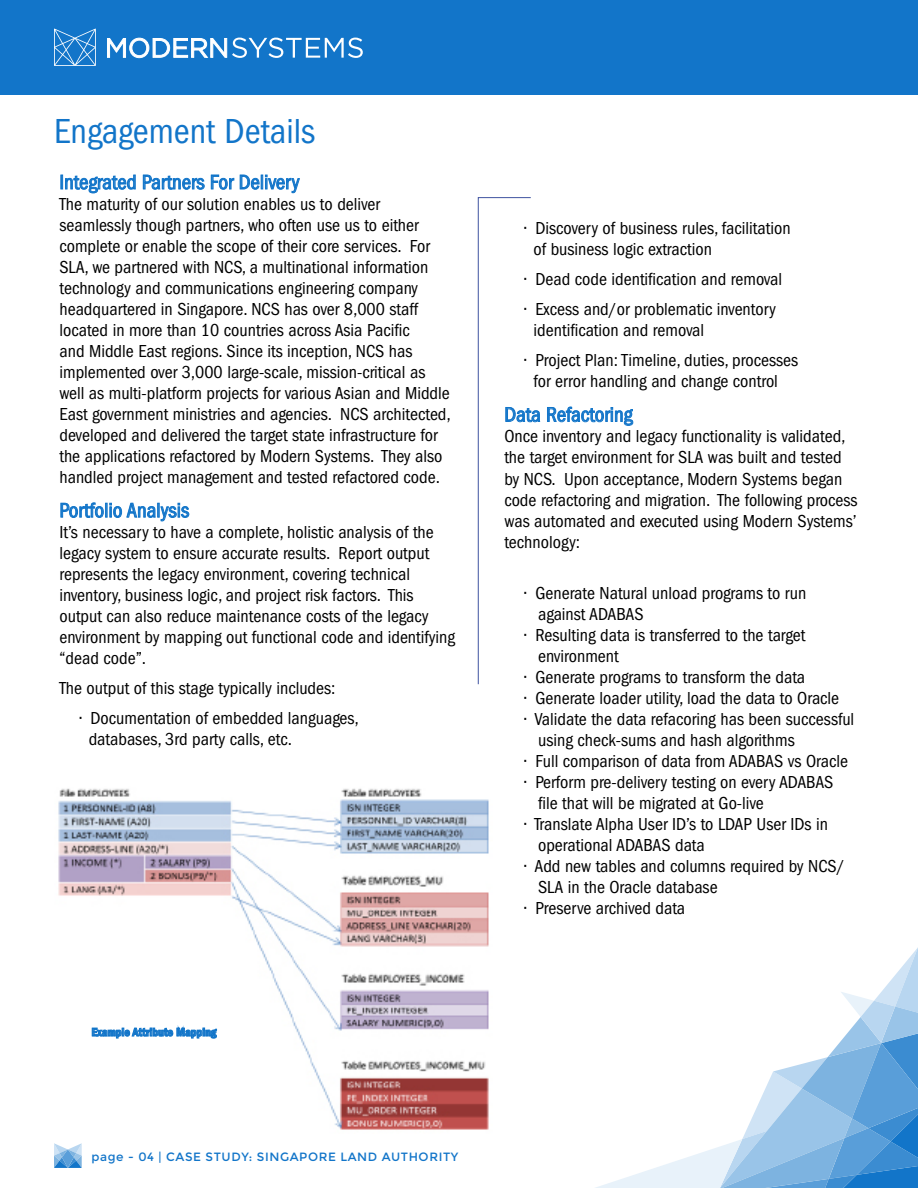
<style>
.page{position:relative;width:918px;height:1188px;background:#fff}
.page>*{position:absolute;margin:0;border:0;box-sizing:border-box;transform-origin:0 0}
.t1{font:condensed 36px "Franklin Gothic";color:#1275c9}
.t2{font:condensed 21px "Franklin Gothic";color:#1275c9}
.t3{font:condensed 18px/21px "Franklin Gothic";color:#000}
.t4{font:12px "Montserrat";letter-spacing:.05em;color:#1275c9}
.t5{font:600 condensed 12px "Franklin Gothic";color:#1275c9}
</style>
<div class="page">
<svg style="left:54px;top:1143px;width:28px;height:25px"></svg>
<svg style="left:595px;top:947px;width:323px;height:241px"></svg>
<div style="left:0;top:0;width:918px;height:94px;background:#1275c9"></div>
<svg style="left:54px;top:29px;width:42px;height:37px"></svg>
<svg style="left:107px;top:37px;width:256px;height:22px"></svg>
<svg style="left:61px;top:174px;width:75px;height:20px"></svg>
<svg style="left:143px;top:174px;width:62px;height:16px"></svg>
<svg style="left:211px;top:174px;width:89px;height:19px"></svg>
<svg style="left:60px;top:502px;width:130px;height:20px"></svg>
<svg style="left:478px;top:197px;width:62px;height:488px"></svg>
<svg style="left:547px;top:406px;width:87px;height:20px"></svg>
<img style="left:58px;top:788px;width:431px;height:342px">
<svg style="left:92px;top:1027px;width:125px;height:12px"></svg>
<h1 class="t1" style="left:54px;top:111px;width:263px">Engagement Details</h1>
<p class="t2" style="left:59px;top:170px;width:241px">Integrated Partners For Delivery</p>
<p class="t3" style="left:59px;top:194px;width:393px">The maturity of our solution enables us to deliver seamlessly though partners, who often use us to either complete or enable the scope of their core services. For SLA, we partnered with NCS, a multinational information technology and communications engineering company headquartered in Singapore. NCS has over 8,000 staff located in more than 10 countries across Asia Pacific<br>and Middle East regions. Since its inception, NCS has implemented over 3,000 large-scale, mission-critical as well as multi-platform projects for various Asian and Middle East government ministries and agencies. NCS architected, developed and delivered the target state infrastructure for the applications refactored by Modern Systems. They also handled project management and tested refactored code.</p>
<p class="t2" style="left:59px;top:498px;width:131px">Portfolio Analysis</p>
<p class="t3" style="left:59px;top:522px;width:397px">It’s necessary to have a complete, holistic analysis of the legacy system to ensure accurate results. Report output represents the legacy environment, covering technical inventory, business logic, and project risk factors. This output can also reduce maintenance costs of the legacy environment by mapping out functional code and identifying “dead code”.</p>
<p class="t3" style="left:59px;top:678px;width:278px">The output of this stage typically includes:</p>
<p class="t3" style="left:89px;top:708px;width:272px;text-indent:-9px">• Documentation of embedded languages, databases, 3rd party calls, etc.</p>
<p class="t5" style="left:92px;top:1025px;width:126px">Example Attribute Mapping</p>
<p class="t4" style="left:92px;top:1150px;width:368px">page - 04 | CASE STUDY: SINGAPORE LAND AUTHORITY</p>
<p class="t3" style="left:534px;top:218px;width:259px;text-indent:-9px">• Discovery of business rules, facilitation of business logic extraction</p>
<p class="t3" style="left:525px;top:269px;width:259px">• Dead code identification and removal</p>
<p class="t3" style="left:534px;top:299px;width:244px;text-indent:-9px">• Excess and/or problematic inventory identification and removal</p>
<p class="t3" style="left:534px;top:350px;width:266px;text-indent:-9px">• Project Plan: Timeline, duties, processes for error handling and change control</p>
<p class="t2" style="left:504px;top:403px;width:130px">Data Refactoring</p>
<p class="t3" style="left:504px;top:426px;width:355px">Once inventory and legacy functionality is validated, the target environment for SLA was built and tested by NCS. Upon acceptance, Modern Systems began code refactoring and migration. The following process was automated and executed using Modern Systems’ technology:</p>
<p class="t3" style="left:538px;top:582px;width:270px;text-indent:-14px">• Generate Natural unload programs to run against ADABAS</p>
<p class="t3" style="left:538px;top:624px;width:269px;text-indent:-14px">• Resulting data is transferred to the target environment</p>
<p class="t3" style="left:525px;top:666px;width:282px">• Generate programs to transform the data</p>
<p class="t3" style="left:525px;top:687px;width:316px">• Generate loader utility, load the data to Oracle</p>
<p class="t3" style="left:538px;top:708px;width:318px;text-indent:-14px">• Validate the data refacoring has been successful using check-sums and hash algorithms</p>
<p class="t3" style="left:525px;top:750px;width:325px">• Full comparison of data from ADABAS vs Oracle</p>
<p class="t3" style="left:538px;top:771px;width:297px;text-indent:-14px">• Perform pre-delivery testing on every ADABAS file that will be migrated at Go-live</p>
<p class="t3" style="left:538px;top:813px;width:291px;text-indent:-14px">• Translate Alpha User ID’s to LDAP User IDs in operational ADABAS data</p>
<p class="t3" style="left:538px;top:855px;width:308px;text-indent:-14px">• Add new tables and columns required by NCS/<br>SLA in the Oracle database</p>
<p class="t3" style="left:525px;top:897px;width:162px">• Preserve archived data</p>
</div>
